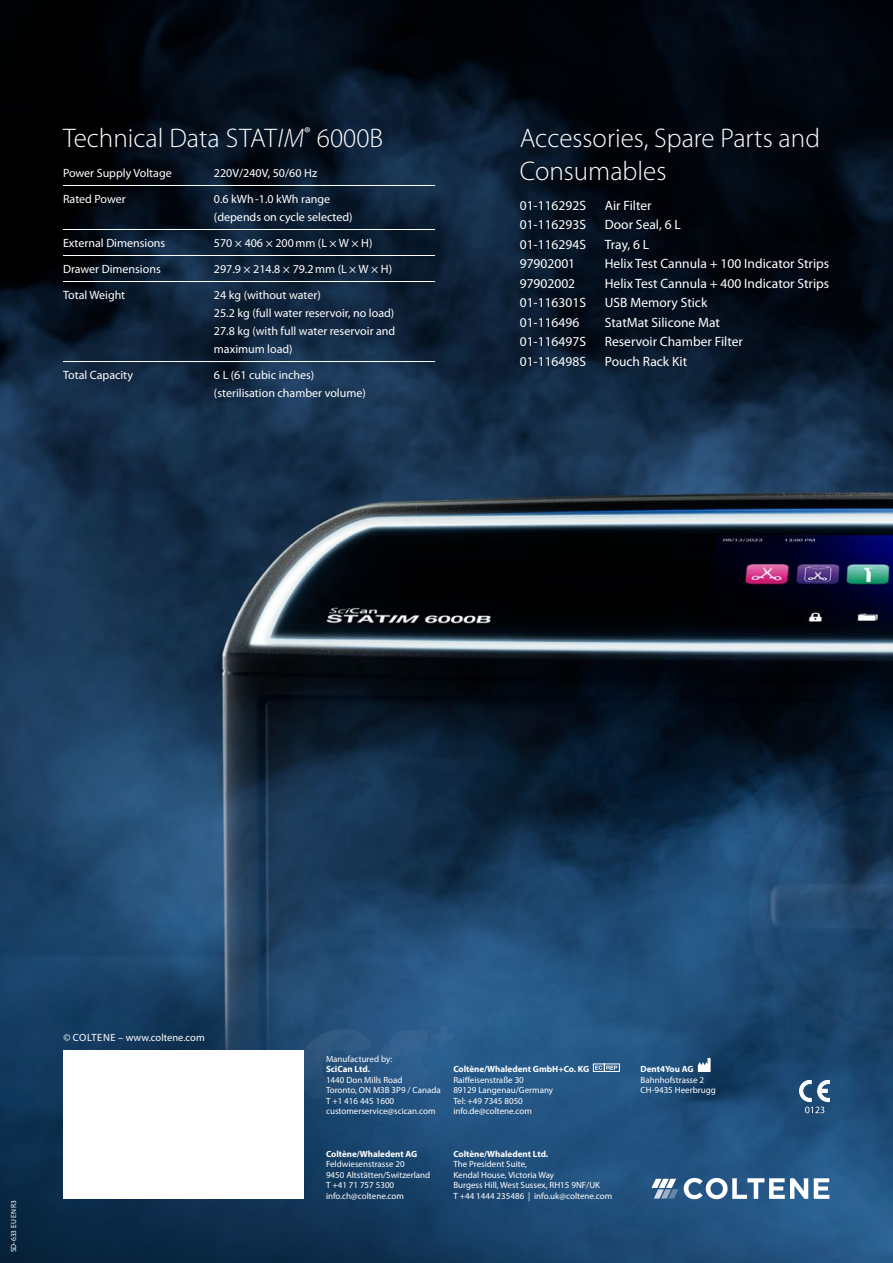
<style>
.page{position:relative;width:893px;height:1263px;background:#fff}
.page>*{position:absolute;margin:0;border:0;box-sizing:border-box;transform-origin:0 0}
.t1{font:300 27px/33px "Myriad Pro";color:#fff}
.t2{font:13.5px "Myriad Pro";color:#fff}
.t3{font:12px/18px "Myriad Pro";color:#fff}
.t4{font:10.5px "Myriad Pro";color:#fff}
.t5{font:9px/10.5px "Myriad Pro";color:#fff}
.t6{font:700 9px "Myriad Pro";color:#fff}
.t7{font:7.5px "Myriad Pro";color:#fff}
.s1{font-style:italic}
</style>
<div class="page">
<img style="left:0;top:0;width:893px;height:1263px">
<svg style="left:684px;top:1178px;width:124px;height:21px"></svg>
<svg style="left:814px;top:1178px;width:15px;height:21px"></svg>
<svg style="left:651px;top:1179px;width:27px;height:19px"></svg>
<svg style="left:63px;top:1051px;width:241px;height:148px"></svg>
<svg style="left:698px;top:1058px;width:13px;height:14px"></svg>
<svg style="left:593px;top:1063px;width:27px;height:9px"></svg>
<hr style="left:63px;top:185px;width:151px;height:1px;background:#fff">
<hr style="left:214px;top:185px;width:221px;height:1px;background:#fff">
<hr style="left:63px;top:229px;width:151px;height:1px;background:#fff">
<hr style="left:214px;top:229px;width:221px;height:1px;background:#fff">
<hr style="left:63px;top:255px;width:151px;height:1px;background:#fff">
<hr style="left:214px;top:255px;width:221px;height:1px;background:#fff">
<hr style="left:63px;top:281px;width:151px;height:1px;background:#fff">
<hr style="left:214px;top:281px;width:221px;height:1px;background:#fff">
<hr style="left:63px;top:361px;width:151px;height:1px;background:#fff">
<hr style="left:214px;top:361px;width:221px;height:1px;background:#fff">
<svg style="left:799px;top:1080px;width:30px;height:33px"></svg>
<h1 class="t1" style="left:63px;top:121px;width:322px">Technical Data STAT<span class="s1">IM</span><sup>®</sup> 6000B</h1>
<h3 class="t3" style="left:63px;top:164px;width:110px">Power Supply Voltage</h3>
<h3 class="t3" style="left:214px;top:164px;width:105px">220V/240V, 50/60 Hz</h3>
<h3 class="t3" style="left:63px;top:190px;width:64px">Rated Power</h3>
<h3 class="t3" style="left:214px;top:190px;width:140px">0.6 kWh-1.0 kWh range (depends on cycle selected)</h3>
<h3 class="t3" style="left:63px;top:234px;width:104px">External Dimensions</h3>
<h3 class="t3" style="left:214px;top:234px;width:160px">570 × 406 × 200mm (L × W × H)</h3>
<h3 class="t3" style="left:63px;top:260px;width:99px">Drawer Dimensions</h3>
<h3 class="t3" style="left:214px;top:260px;width:180px">297.9 × 214.8 × 79.2mm (L × W × H)</h3>
<h3 class="t3" style="left:63px;top:286px;width:64px">Total Weight</h3>
<h3 class="t3" style="left:214px;top:286px;width:183px">24 kg (without water)<br>25.2 kg (full water reservoir, no load)<br>27.8 kg (with full water reservoir and maximum load)</h3>
<h3 class="t3" style="left:63px;top:366px;width:72px">Total Capacity</h3>
<h3 class="t3" style="left:214px;top:366px;width:153px">6 L (61 cubic inches) (sterilisation chamber volume)</h3>
<h1 class="t1" style="left:520px;top:121px;width:302px">Accessories, Spare Parts and<br>Consumables</h1>
<h2 class="t2" style="left:520px;top:197px;width:68px">01-116292S</h2>
<h2 class="t2" style="left:605px;top:197px;width:48px">Air Filter</h2>
<h2 class="t2" style="left:520px;top:217px;width:68px">01-116293S</h2>
<h2 class="t2" style="left:605px;top:217px;width:78px">Door Seal, 6 L</h2>
<h2 class="t2" style="left:520px;top:236px;width:68px">01-116294S</h2>
<h2 class="t2" style="left:605px;top:236px;width:46px">Tray, 6 L</h2>
<h2 class="t2" style="left:520px;top:256px;width:57px">97902001</h2>
<h2 class="t2" style="left:605px;top:256px;width:226px">Helix Test Cannula + 100 Indicator Strips</h2>
<h2 class="t2" style="left:520px;top:275px;width:57px">97902002</h2>
<h2 class="t2" style="left:605px;top:275px;width:226px">Helix Test Cannula + 400 Indicator Strips</h2>
<h2 class="t2" style="left:520px;top:294px;width:68px">01-116301S</h2>
<h2 class="t2" style="left:605px;top:294px;width:104px">USB Memory Stick</h2>
<h2 class="t2" style="left:520px;top:314px;width:61px">01-116496</h2>
<h2 class="t2" style="left:605px;top:314px;width:117px">StatMat Silicone Mat</h2>
<h2 class="t2" style="left:520px;top:333px;width:68px">01-116497S</h2>
<h2 class="t2" style="left:605px;top:333px;width:140px">Reservoir Chamber Filter</h2>
<h2 class="t2" style="left:520px;top:353px;width:68px">01-116498S</h2>
<h2 class="t2" style="left:605px;top:353px;width:84px">Pouch Rack Kit</h2>
<p class="t4" style="left:63px;top:1031px;width:143px">© COLTENE – www.coltene.com</p>
<p class="t7" style="left:9px;top:1252px;width:54px;rotate:-90deg">SD-633 EU EN R3</p>
<p class="t5" style="left:326px;top:1053px;width:68px">Manufactured by:</p>
<p class="t6" style="left:326px;top:1063px;width:45px">SciCan Ltd.</p>
<p class="t5" style="left:326px;top:1074px;width:116px">1440 Don Mills Road<br>Toronto, ON M3B 3P9 / Canada<br>T +1 416 445 1600 customerservice@scican.com</p>
<p class="t6" style="left:453px;top:1063px;width:137px">Coltène/Whaledent GmbH+Co. KG</p>
<p class="t5" style="left:453px;top:1074px;width:101px">Raiffeisenstraße 30<br>89129 Langenau/Germany<br>Tel: +49 7345 8050 info.de@coltene.com</p>
<p class="t6" style="left:326px;top:1148px;width:93px">Coltène/Whaledent AG</p>
<p class="t5" style="left:326px;top:1159px;width:106px">Feldwiesenstrasse 20<br>9450 Altstätten/Switzerland<br>T +41 71 757 5300 info.ch@coltene.com</p>
<p class="t6" style="left:453px;top:1148px;width:96px">Coltène/Whaledent Ltd.</p>
<p class="t5" style="left:453px;top:1159px;width:160px">The President Suite,<br>Kendal House, Victoria Way<br>Burgess Hill, West Sussex, RH15 9NF/UK<br>T +44 1444 235486 | info.uk@coltene.com</p>
<p class="t6" style="left:641px;top:1063px;width:55px">Dent4You AG</p>
<p class="t5" style="left:641px;top:1074px;width:77px">Bahnhofstrasse 2<br>CH-9435 Heerbrugg</p>
</div>
